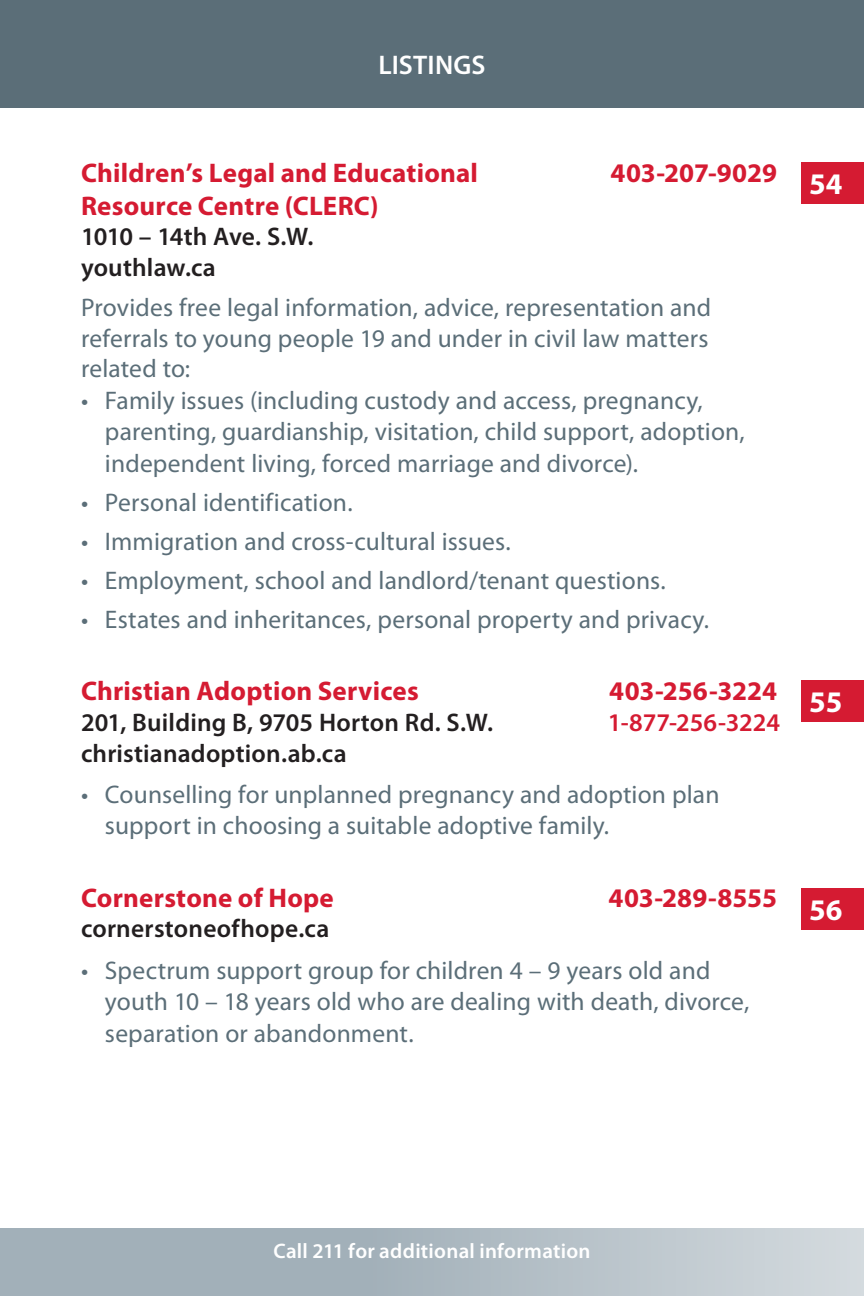
<style>
.page{position:relative;width:864px;height:1296px;background:#fff}
.page>*{position:absolute;margin:0;border:0;box-sizing:border-box;transform-origin:0 0}
.t1{font:700 30px "Myriad Pro";color:#fff}
.t2{font:700 27px "Myriad Pro";letter-spacing:.005em;color:#d51b32}
.t3{font:600 27px "Myriad Pro";letter-spacing:.01em;color:#fff}
.t4{font:25.5px/31.5px "Myriad Pro";letter-spacing:.005em;color:#5b6e78}
.t5{font:600 25.5px/30.6px "Myriad Pro";letter-spacing:.005em;color:#231f20}
.t6{font:600 25.5px "Myriad Pro";color:#d51b32}
.t7{font:600 21px "Myriad Pro";letter-spacing:.015em;color:#fff}
</style>
<div class="page">
<div style="left:801px;top:162px;width:63px;height:41px;background:#d51b32"></div>
<div style="left:801px;top:681px;width:63px;height:41px;background:#d51b32"></div>
<div style="left:801px;top:888px;width:63px;height:41px;background:#d51b32"></div>
<div style="left:0;top:0;width:864px;height:108px;background:#5b6e78"></div>
<div style="left:0;top:1228px;width:864px;height:68px;background:linear-gradient(to right,#96a5b0,#cbd3d8)"></div>
<p class="t3" style="left:378px;top:48px;width:109px">LISTINGS</p>
<p class="t2" style="left:81px;top:156px;width:399px">Children’s Legal and Educational</p>
<p class="t2" style="left:611px;top:156px;width:168px">403-207-9029</p>
<p class="t2" style="left:81px;top:188px;width:299px">Resource Centre (CLERC)</p>
<p class="t5" style="left:81px;top:221px;width:234px">1010 – 14th Ave. S.W. youthlaw.ca</p>
<p class="t4" style="left:81px;top:292px;width:632px;line-height:30.6px;text-align:justify">Provides free legal information, advice, representation and referrals to young people 19 and under in civil law matters related to:</p>
<p class="t4" style="left:105px;top:384px;width:641px;text-indent:-24px">• Family issues (including custody and access, pregnancy, parenting, guardianship, visitation, child support, adoption, independent living, forced marriage and divorce).</p>
<p class="t4" style="left:81px;top:486px;width:273px">• Personal identification.</p>
<p class="t4" style="left:81px;top:525px;width:431px">• Immigration and cross-cultural issues.</p>
<p class="t4" style="left:81px;top:564px;width:586px">• Employment, school and landlord/tenant questions.</p>
<p class="t4" style="left:81px;top:603px;width:630px">• Estates and inheritances, personal property and privacy.</p>
<p class="t2" style="left:81px;top:674px;width:339px">Christian Adoption Services</p>
<p class="t2" style="left:609px;top:674px;width:169px">403-256-3224</p>
<p class="t5" style="left:81px;top:707px;width:414px">201, Building B, 9705 Horton Rd. S.W.</p>
<p class="t6" style="left:608px;top:706px;width:174px">1-877-256-3224</p>
<p class="t5" style="left:81px;top:737px;width:267px">christianadoption.ab.ca</p>
<p class="t4" style="left:105px;top:778px;width:616px;text-indent:-24px">• Counselling for unplanned pregnancy and adoption plan support in choosing a suitable adoptive family.</p>
<p class="t2" style="left:81px;top:880px;width:254px">Cornerstone of Hope</p>
<p class="t2" style="left:609px;top:880px;width:170px">403-289-8555</p>
<p class="t5" style="left:81px;top:913px;width:250px">cornerstoneofhope.ca</p>
<p class="t4" style="left:105px;top:954px;width:646px;text-indent:-24px">• Spectrum support group for children 4 – 9 years old and youth 10 – 18 years old who are dealing with death, divorce, separation or abandonment.</p>
<p class="t1" style="left:809px;top:164px;width:35px">54</p>
<p class="t1" style="left:809px;top:683px;width:35px">55</p>
<p class="t1" style="left:809px;top:890px;width:35px">56</p>
<p class="t7" style="left:273px;top:1237px;width:319px">Call 211 for additional information</p>
</div>
